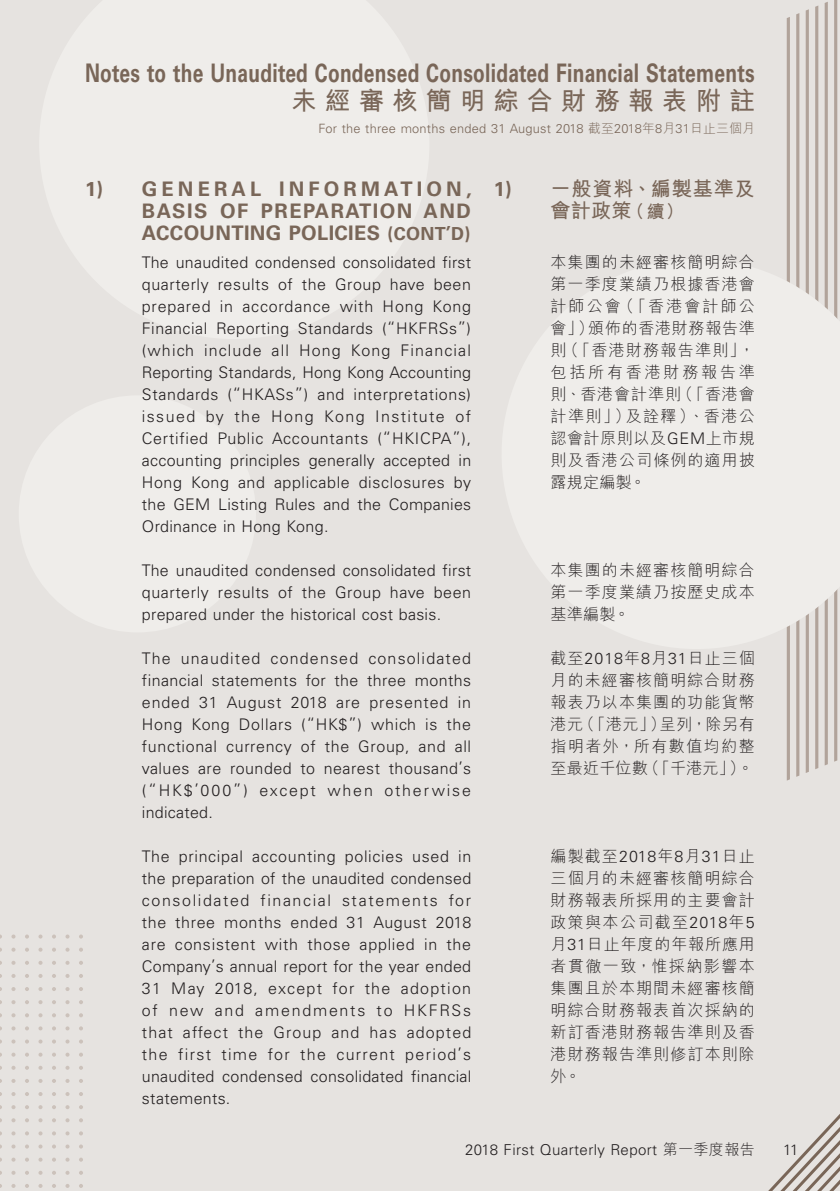
<style>
.page{position:relative;width:840px;height:1191px;background:#fff}
.page>*{position:absolute;margin:0;border:0;box-sizing:border-box;transform-origin:0 0}
.t1{font:700 25.6px "Univers LT Std";letter-spacing:.015em;color:#796658;scale:.75 1}
.t2{font:700 25.6px "M Hei HK";letter-spacing:.315em;color:#796658}
.t3{font:700 20px/22px "Univers LT Std";letter-spacing:.075em;color:#796658;text-align:justify}
.t4{font:700 20px/22px "M Hei HK";letter-spacing:.05em;color:#796658}
.t5{font:300 16px/22px "Univers LT Std";letter-spacing:.015em;color:#231f20;text-align:justify}
.t6{font:300 16px/22px "M Hei HK";letter-spacing:.07em;color:#231f20;text-align:justify}
.t7{font:300 15px "Univers LT Std";letter-spacing:.03em;color:#231f20}
.t8{font:300 12.8px "Univers LT Std";letter-spacing:.015em;color:#796658}
.s1{font-family:"M Hei HK"}
.s2{font-size:18px}
.s3{font-family:"Univers LT Std"}
</style>
<div class="page">
<div style="left:0;top:0;width:839px;height:1191px;background:#e6e3e0"></div>
<svg style="left:834px;top:0;width:2px;height:761px"></svg>
<svg style="left:824px;top:2px;width:3px;height:763px"></svg>
<svg style="left:815px;top:6px;width:2px;height:763px"></svg>
<svg style="left:805px;top:9px;width:3px;height:764px"></svg>
<svg style="left:796px;top:13px;width:3px;height:764px"></svg>
<svg style="left:786px;top:17px;width:3px;height:763px"></svg>
<div style="left:19px;top:395px;width:237px;height:237px;background:#efedea;border-radius:50%"></div>
<svg style="left:786px;top:232px;width:52px;height:444px;fill:#efedea"></svg>
<svg style="left:768px;top:1115px;width:71px;height:76px"></svg>
<svg style="left:11px;top:934px;width:5px;height:4px"></svg>
<svg style="left:25px;top:934px;width:4px;height:4px"></svg>
<svg style="left:52px;top:934px;width:4px;height:4px"></svg>
<svg style="left:79px;top:934px;width:4px;height:4px"></svg>
<svg style="left:11px;top:947px;width:5px;height:4px"></svg>
<svg style="left:25px;top:948px;width:4px;height:3px"></svg>
<svg style="left:38px;top:947px;width:4px;height:4px"></svg>
<svg style="left:52px;top:948px;width:4px;height:3px"></svg>
<svg style="left:65px;top:947px;width:4px;height:4px"></svg>
<svg style="left:79px;top:948px;width:4px;height:3px"></svg>
<svg style="left:11px;top:961px;width:5px;height:3px"></svg>
<svg style="left:25px;top:961px;width:4px;height:3px"></svg>
<svg style="left:52px;top:961px;width:4px;height:3px"></svg>
<svg style="left:79px;top:961px;width:4px;height:3px"></svg>
<svg style="left:11px;top:974px;width:5px;height:4px"></svg>
<svg style="left:25px;top:974px;width:4px;height:4px"></svg>
<svg style="left:38px;top:974px;width:4px;height:4px"></svg>
<svg style="left:52px;top:974px;width:4px;height:4px"></svg>
<svg style="left:65px;top:974px;width:4px;height:4px"></svg>
<svg style="left:79px;top:974px;width:4px;height:4px"></svg>
<svg style="left:11px;top:987px;width:5px;height:4px"></svg>
<svg style="left:25px;top:987px;width:4px;height:4px"></svg>
<svg style="left:38px;top:987px;width:4px;height:4px"></svg>
<svg style="left:52px;top:987px;width:4px;height:4px"></svg>
<svg style="left:65px;top:987px;width:4px;height:4px"></svg>
<svg style="left:79px;top:987px;width:4px;height:4px"></svg>
<svg style="left:11px;top:1000px;width:5px;height:4px"></svg>
<svg style="left:25px;top:1000px;width:4px;height:4px"></svg>
<svg style="left:38px;top:1000px;width:4px;height:4px"></svg>
<svg style="left:52px;top:1000px;width:4px;height:4px"></svg>
<svg style="left:65px;top:1000px;width:4px;height:4px"></svg>
<svg style="left:79px;top:1000px;width:4px;height:4px"></svg>
<svg style="left:11px;top:1013px;width:5px;height:4px"></svg>
<svg style="left:25px;top:1013px;width:4px;height:4px"></svg>
<svg style="left:38px;top:1013px;width:4px;height:4px"></svg>
<svg style="left:52px;top:1013px;width:4px;height:4px"></svg>
<svg style="left:65px;top:1013px;width:4px;height:4px"></svg>
<svg style="left:79px;top:1013px;width:4px;height:4px"></svg>
<svg style="left:11px;top:1026px;width:5px;height:4px"></svg>
<svg style="left:25px;top:1026px;width:4px;height:4px"></svg>
<svg style="left:38px;top:1026px;width:4px;height:4px"></svg>
<svg style="left:52px;top:1026px;width:4px;height:4px"></svg>
<svg style="left:65px;top:1026px;width:4px;height:4px"></svg>
<svg style="left:79px;top:1026px;width:4px;height:4px"></svg>
<svg style="left:11px;top:1039px;width:5px;height:4px"></svg>
<svg style="left:25px;top:1039px;width:4px;height:4px"></svg>
<svg style="left:52px;top:1039px;width:4px;height:4px"></svg>
<svg style="left:79px;top:1039px;width:4px;height:4px"></svg>
<svg style="left:11px;top:1052px;width:5px;height:4px"></svg>
<svg style="left:25px;top:1053px;width:4px;height:3px"></svg>
<svg style="left:38px;top:1052px;width:4px;height:4px"></svg>
<svg style="left:52px;top:1052px;width:4px;height:4px"></svg>
<svg style="left:65px;top:1052px;width:4px;height:4px"></svg>
<svg style="left:79px;top:1052px;width:4px;height:4px"></svg>
<svg style="left:11px;top:1066px;width:5px;height:3px"></svg>
<svg style="left:25px;top:1066px;width:4px;height:3px"></svg>
<svg style="left:52px;top:1066px;width:4px;height:3px"></svg>
<svg style="left:79px;top:1066px;width:4px;height:3px"></svg>
<svg style="left:11px;top:1079px;width:5px;height:4px"></svg>
<svg style="left:25px;top:1079px;width:4px;height:4px"></svg>
<svg style="left:38px;top:1079px;width:4px;height:4px"></svg>
<svg style="left:52px;top:1079px;width:4px;height:4px"></svg>
<svg style="left:65px;top:1079px;width:4px;height:4px"></svg>
<svg style="left:79px;top:1079px;width:4px;height:4px"></svg>
<svg style="left:11px;top:1092px;width:5px;height:4px"></svg>
<svg style="left:25px;top:1092px;width:4px;height:4px"></svg>
<svg style="left:38px;top:1092px;width:4px;height:4px"></svg>
<svg style="left:52px;top:1092px;width:4px;height:4px"></svg>
<svg style="left:65px;top:1092px;width:4px;height:4px"></svg>
<svg style="left:79px;top:1092px;width:4px;height:4px"></svg>
<svg style="left:11px;top:1105px;width:5px;height:4px"></svg>
<svg style="left:25px;top:1105px;width:4px;height:4px"></svg>
<svg style="left:38px;top:1105px;width:4px;height:4px"></svg>
<svg style="left:52px;top:1105px;width:4px;height:4px"></svg>
<svg style="left:65px;top:1105px;width:4px;height:4px"></svg>
<svg style="left:79px;top:1105px;width:4px;height:4px"></svg>
<svg style="left:11px;top:1118px;width:5px;height:4px"></svg>
<svg style="left:25px;top:1118px;width:4px;height:4px"></svg>
<svg style="left:38px;top:1118px;width:4px;height:4px"></svg>
<svg style="left:52px;top:1118px;width:4px;height:4px"></svg>
<svg style="left:65px;top:1118px;width:4px;height:4px"></svg>
<svg style="left:79px;top:1118px;width:4px;height:4px"></svg>
<svg style="left:11px;top:1131px;width:5px;height:4px"></svg>
<svg style="left:25px;top:1131px;width:4px;height:4px"></svg>
<svg style="left:38px;top:1131px;width:4px;height:4px"></svg>
<svg style="left:52px;top:1131px;width:4px;height:4px"></svg>
<svg style="left:65px;top:1131px;width:4px;height:4px"></svg>
<svg style="left:79px;top:1131px;width:4px;height:4px"></svg>
<svg style="left:11px;top:1144px;width:5px;height:4px"></svg>
<svg style="left:25px;top:1144px;width:4px;height:4px"></svg>
<svg style="left:52px;top:1144px;width:4px;height:4px"></svg>
<svg style="left:79px;top:1144px;width:4px;height:4px"></svg>
<svg style="left:11px;top:1157px;width:5px;height:4px"></svg>
<svg style="left:25px;top:1157px;width:4px;height:4px"></svg>
<svg style="left:38px;top:1157px;width:4px;height:4px"></svg>
<svg style="left:52px;top:1157px;width:4px;height:4px"></svg>
<svg style="left:65px;top:1157px;width:4px;height:4px"></svg>
<svg style="left:79px;top:1157px;width:4px;height:4px"></svg>
<svg style="left:11px;top:1171px;width:5px;height:3px"></svg>
<svg style="left:25px;top:1171px;width:4px;height:3px"></svg>
<svg style="left:52px;top:1171px;width:4px;height:3px"></svg>
<svg style="left:79px;top:1171px;width:4px;height:3px"></svg>
<svg style="left:11px;top:1184px;width:5px;height:3px"></svg>
<svg style="left:25px;top:1184px;width:4px;height:3px"></svg>
<svg style="left:52px;top:1184px;width:4px;height:3px"></svg>
<svg style="left:79px;top:1184px;width:4px;height:3px"></svg>
<h1 class="t1" style="left:85px;top:58px;width:893px">Notes to the Unaudited Condensed Consolidated Financial Statements</h1>
<h1 class="t2" style="left:291px;top:82px;width:465px">未經審核簡明綜合財務報表附註</h1>
<p class="t8" style="left:318px;top:121px;width:437px">For the three months ended 31 August 2018 <span class="s1">截至</span>2018<span class="s1">年</span>8<span class="s1">月</span>31<span class="s1">日止三個月</span></p>
<p class="t3" style="left:142px;top:178px;width:331px;text-indent:-57px">1) GENERAL INFORMATION, BASIS OF PREPARATION AND ACCOUNTING POLICIES <span class="s2">(CONT’D)</span></p>
<p class="t5" style="left:142px;top:251px;width:331px">The unaudited condensed consolidated first quarterly results of the Group have been prepared in accordance with Hong Kong Financial Reporting Standards (“HKFRSs”) (which include all Hong Kong Financial Reporting Standards, Hong Kong Accounting Standards (“HKASs”) and interpretations) issued by the Hong Kong Institute of Certified Public Accountants (“HKICPA”), accounting principles generally accepted in Hong Kong and applicable disclosures by the GEM Listing Rules and the Companies Ordinance in Hong Kong.</p>
<p class="t5" style="left:142px;top:559px;width:330px">The unaudited condensed consolidated first quarterly results of the Group have been prepared under the historical cost basis.</p>
<p class="t5" style="left:142px;top:647px;width:330px">The unaudited condensed consolidated financial statements for the three months ended 31 August 2018 are presented in Hong Kong Dollars (“HK$”) which is the functional currency of the Group, and all values are rounded to nearest thousand’s (“HK$’000”) except when otherwise indicated.</p>
<p class="t5" style="left:142px;top:845px;width:331px">The principal accounting policies used in the preparation of the unaudited condensed consolidated financial statements for the three months ended 31 August 2018 are consistent with those applied in the Company’s annual report for the year ended 31 May 2018, except for the adoption of new and amendments to HKFRSs that affect the Group and has adopted the first time for the current period’s unaudited condensed consolidated financial statements.</p>
<p class="t4" style="left:550px;top:176px;width:206px;text-indent:-57px"><span class="s3">1)</span> 一般資料、編製基準及會計政策<span class="s2">（續）</span></p>
<p class="t6" style="left:550px;top:250px;width:206px">本集團的未經審核簡明綜合第一季度業績乃根據香港會計師公會（「香港會計師公會」）頒佈的香港財務報告準則（「香港財務報告準則」，包括所有香港財務報告準則、香港會計準則（「香港會計準則」）及詮釋）、香港公認會計原則以及<span class="s3">GEM</span>上市規則及香港公司條例的適用披露規定編製。</p>
<p class="t6" style="left:550px;top:558px;width:206px">本集團的未經審核簡明綜合第一季度業績乃按歷史成本基準編製。</p>
<p class="t6" style="left:550px;top:646px;width:206px">截至<span class="s3">2018</span>年<span class="s3">8</span>月<span class="s3">31</span>日止三個月的未經審核簡明綜合財務報表乃以本集團的功能貨幣港元（「港元」）呈列，除另有指明者外，所有數值均約整至最近千位數（「千港元」）。</p>
<p class="t6" style="left:550px;top:844px;width:206px">編製截至<span class="s3">2018</span>年<span class="s3">8</span>月<span class="s3">31</span>日止三個月的未經審核簡明綜合財務報表所採用的主要會計政策與本公司截至<span class="s3">2018</span>年<span class="s3">5</span>月<span class="s3">31</span>日止年度的年報所應用者貫徹一致，惟採納影響本集團且於本期間未經審核簡明綜合財務報表首次採納的新訂香港財務報告準則及香港財務報告準則修訂本則除外。</p>
<p class="t7" style="left:465px;top:1140px;width:291px">2018 First Quarterly Report <span class="s1">第一季度報告</span></p>
<p class="t7" style="left:782px;top:1140px;width:17px">11</p>
</div>
